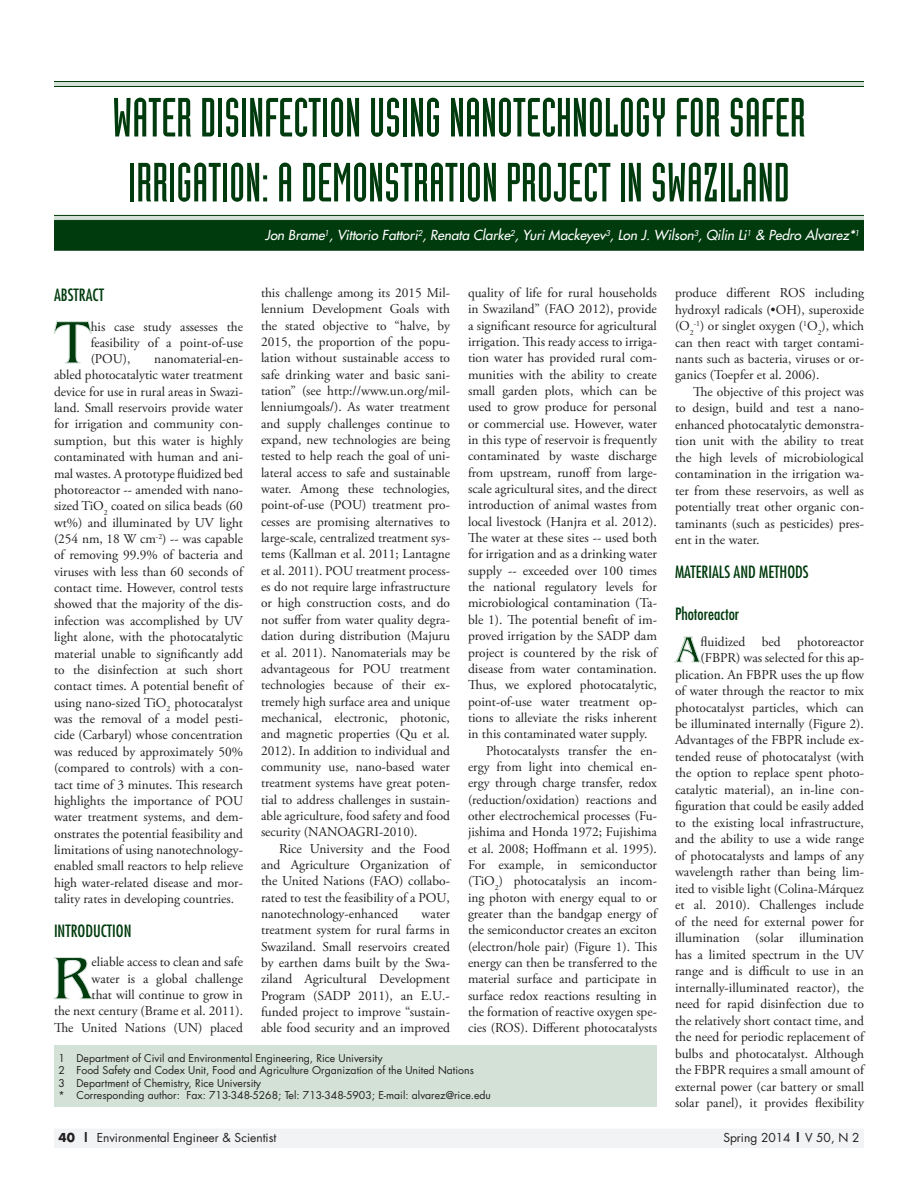
<style>
.page{position:relative;width:918px;height:1188px;background:#fff}
.page>*{position:absolute;margin:0;border:0;box-sizing:border-box;transform-origin:0 0}
.Dark_Green_-_Article{font:62.7px "Benguiat";color:#003b0d}
.Dark_Green_-_Article-2{font:54px/64.9px "Industria Solid";color:#003b0d}
.Dark_Green_-_Article-3{font:38.1px "Benguiat";color:#003b0d}
.Dark_Green_-_Article-4{font:condensed 16.5px "Futura";color:#003b0d}
.Dark_Green_-_Article-5{font:13.5px/16.4px "Adobe Garamond Pro";color:#231f20;text-align:justify}
.Global_-_Article_Tex{font:13.5px/16.4px "Adobe Garamond Pro";color:#231f20;text-align:justify}
.Dark_Green_-_Article-6{font:italic 13.5px "Futura";color:#fff}
.Page_Footer{font:12px "Futura";color:#231f20}
.Global_-_Article_Foo{font:10.5px "Futura";color:#231f20}
.s1{font-weight:700}
</style>
<div class="page">
<div style="left:54px;top:1129px;width:810px;height:19px;background:#f2f3f4"></div>
<div style="left:54px;top:81px;width:810px;height:6px;background:#d3e1d7"></div>
<hr style="left:54px;top:81px;width:810px;height:1px;background:#003b0d">
<hr style="left:54px;top:86px;width:810px;height:1px;background:#003b0d">
<svg style="left:54px;top:216px;width:810px;height:4px;background:#cfded3"></svg>
<hr style="left:54px;top:215px;width:810px;height:1px;background:#003b0d">
<hr style="left:54px;top:220px;width:810px;height:1px;background:#003b0d">
<div style="left:54px;top:221px;width:810px;height:30px;background:#003b0d"></div>
<svg style="left:53px;top:320px;width:39px;height:44px"></svg>
<svg style="left:53px;top:957px;width:41px;height:43px"></svg>
<svg style="left:674px;top:636px;width:27px;height:27px"></svg>
<div style="left:54px;top:1046px;width:603px;height:61px;background:#d3e1d7"></div>
<p class="Dark_Green_-_Article-2" style="left:112px;top:85px;width:695px">WATER DISINFECTION USING NANOTECHNOLOGY FOR SAFER<br>IRRIGATION: A DEMONSTRATION PROJECT IN SWAZILAND</p>
<p class="Dark_Green_-_Article-6" style="left:265px;top:227px;width:596px">Jon Brame<sup>1</sup>, Vittorio Fattori<sup>2</sup>, Renata Clarke<sup>2</sup>, Yuri Mackeyev<sup>3</sup>, Lon J. Wilson<sup>3</sup>, Qilin Li<sup>1</sup> &amp; Pedro Alvarez*<sup>1</sup></p>
<p class="Dark_Green_-_Article-4" style="left:54px;top:284px;width:52px">ABSTRACT</p>
<p class="Dark_Green_-_Article" style="left:55px;top:308px;width:38px">T</p>
<p class="Dark_Green_-_Article-5" style="left:91px;top:319px;width:154px">his case study assesses the feasibility of a point-of-use (POU),</p>
<p class="Dark_Green_-_Article-5" style="left:54px;top:351px;width:191px;text-indent:100px">nanomaterial-en&shy;abled photocatalytic water treatment device for use in rural areas in Swazi&shy;land. Small reservoirs provide water for irrigation and community con&shy;sumption, but this water is highly contaminated with human and ani&shy;mal wastes. A prototype fluidized bed photoreactor -- amended with nano&shy;sized TiO<sub>2</sub> coated on silica beads (60 wt%) and illuminated by UV light (254 nm, 18 W cm<sup>-2</sup>) -- was capable of removing 99.9% of bacteria and viruses with less than 60 seconds of contact time. However, control tests showed that the majority of the dis&shy;infection was accomplished by UV light alone, with the photocatalytic material unable to significantly add to the disinfection at such short contact times. A potential benefit of using nano-sized TiO<sub>2</sub> photocatalyst was the removal of a model pesti&shy;cide (Carbaryl) whose concentration was reduced by approximately 50% (compared to controls) with a con&shy;tact time of 3 minutes. This research highlights the importance of POU water treatment systems, and dem&shy;onstrates the potential feasibility and limitations of using nanotechnology&shy;enabled small reactors to help relieve high water-related disease and mor&shy;tality rates in developing countries.</p>
<p class="Dark_Green_-_Article-4" style="left:54px;top:920px;width:79px">INTRODUCTION</p>
<p class="Dark_Green_-_Article" style="left:52px;top:944px;width:41px">R</p>
<p class="Dark_Green_-_Article-5" style="left:54px;top:954px;width:191px;text-align:right">eliable access to clean and safe<br>water is a global challenge<br>that will continue to grow in<br>the next century (Brame et al. 2011).<br>The United Nations (UN) placed</p>
<p class="Dark_Green_-_Article-5" style="left:261px;top:285px;width:191px">this challenge among its 2015 Mil&shy;lennium Development Goals with the stated objective to “halve, by 2015, the proportion of the popu&shy;lation without sustainable access to safe drinking water and basic sani&shy;tation” (see http://www.un.org/mil&shy;lenniumgoals/). As water treatment and supply challenges continue to expand, new technologies are being tested to help reach the goal of uni&shy;lateral access to safe and sustainable water. Among these technologies, point-of-use (POU) treatment pro&shy;cesses are promising alternatives to large-scale, centralized treatment sys&shy;tems (Kallman et al. 2011; Lantagne et al. 2011). POU treatment process&shy;es do not require large infrastructure or high construction costs, and do not suffer from water quality degra&shy;dation during distribution (Majuru et al. 2011). Nanomaterials may be advantageous for POU treatment technologies because of their ex&shy;tremely high surface area and unique mechanical, electronic, photonic, and magnetic properties (Qu et al.<br>2012). In addition to individual and community use, nano-based water treatment systems have great poten&shy;tial to address challenges in sustain&shy;able agriculture, food safety and food security (NANOAGRI-2010).</p>
<p class="Global_-_Article_Tex" style="left:261px;top:841px;width:191px;text-indent:18px">Rice University and the Food and Agriculture Organization of the United Nations (FAO) collabo&shy;rated to test the feasibility of a POU, nanotechnology-enhanced</p>
<p class="Global_-_Article_Tex" style="left:261px;top:906px;width:191px;text-indent:161px">water treatment system for rural farms in Swaziland. Small reservoirs created by earthen dams built by the Swa&shy;ziland Agricultural Development Program (SADP 2011), an E.U.- funded project to improve “sustain&shy;able food security and an improved</p>
<p class="Global_-_Article_Tex" style="left:468px;top:285px;width:191px">quality of life for rural households in Swaziland” (FAO 2012), provide a significant resource for agricultural irrigation. This ready access to irriga&shy;tion water has provided rural com&shy;munities with the ability to create small garden plots, which can be used to grow produce for personal or commercial use. However, water in this type of reservoir is frequently contaminated by waste discharge from upstream, runoff from large&shy;scale agricultural sites, and the direct introduction of animal wastes from local livestock (Hanjra et al. 2012).<br>The water at these sites -- used both for irrigation and as a drinking water supply -- exceeded over 100 times the national regulatory levels for microbiological contamination (Ta&shy;ble 1). The potential benefit of im&shy;proved irrigation by the SADP dam project is countered by the risk of disease from water contamination.<br>Thus, we explored photocatalytic, point-of-use water treatment op&shy;tions to alleviate the risks inherent in this contaminated water supply.</p>
<p class="Global_-_Article_Tex" style="left:468px;top:743px;width:191px;text-indent:18px">Photocatalysts transfer the en&shy;ergy from light into chemical en&shy;ergy through charge transfer, redox (reduction/oxidation) reactions and other electrochemical processes (Fu&shy;jishima and Honda 1972; Fujishima et al. 2008; Hoffmann et al. 1995).<br>For example, in semiconductor (TiO<sub>2</sub>) photocatalysis an incom&shy;ing photon with energy equal to or greater than the bandgap energy of the semiconductor creates an exciton (electron/hole pair) (Figure 1). This energy can then be transferred to the material surface and participate in surface redox reactions resulting in the formation of reactive oxygen spe&shy;cies (ROS). Different photocatalysts</p>
<p class="Global_-_Article_Foo" style="left:58px;top:1051px;width:326px">1 Department of Civil and Environmental Engineering, Rice University</p>
<p class="Global_-_Article_Foo" style="left:58px;top:1063px;width:417px">2 Food Safety and Codex Unit, Food and Agriculture Organization of the United Nations</p>
<p class="Global_-_Article_Foo" style="left:58px;top:1076px;width:204px">3 Department of Chemistry, Rice University</p>
<p class="Global_-_Article_Foo" style="left:58px;top:1088px;width:434px">* Corresponding author: Fax: 713-348-5268; Tel: 713-348-5903; E-mail: alvarez@rice.edu</p>
<p class="Global_-_Article_Tex" style="left:675px;top:285px;width:191px">produce different ROS including hydroxyl radicals (•OH), superoxide (O<sub>2</sub><sup>-1</sup>) or singlet oxygen (<sup>1</sup>O<sub>2</sub>), which can then react with target contami&shy;nants such as bacteria, viruses or or&shy;ganics (Toepfer et al. 2006).</p>
<p class="Global_-_Article_Tex" style="left:675px;top:384px;width:191px;text-indent:18px">The objective of this project was to design, build and test a nano&shy;enhanced photocatalytic demonstra&shy;tion unit with the ability to treat the high levels of microbiological contamination in the irrigation wa&shy;ter from these reservoirs, as well as potentially treat other organic con&shy;taminants (such as pesticides) pres&shy;ent in the water.</p>
<p class="Dark_Green_-_Article-4" style="left:675px;top:561px;width:135px">MATERIALS AND METHODS</p>
<p class="Dark_Green_-_Article-4" style="left:675px;top:604px;width:66px">Photoreactor</p>
<p class="Dark_Green_-_Article-3" style="left:675px;top:629px;width:27px">A</p>
<p class="Dark_Green_-_Article-5" style="left:675px;top:634px;width:191px;text-align:right">fluidized bed photoreactor (FBPR) was selected for this ap&shy;plication. An FBPR uses the up flow of water through the reactor to mix photocatalyst particles, which can be illuminated internally (Figure 2).<br>Advantages of the FBPR include ex&shy;tended reuse of photocatalyst (with the option to replace spent photo&shy;catalytic material), an in-line con&shy;figuration that could be easily added to the existing local infrastructure, and the ability to use a wide range of photocatalysts and lamps of any wavelength rather than being lim&shy;ited to visible light (Colina-Márquez et al. 2010). Challenges include of the need for external power for illumination (solar illumination has a limited spectrum in the UV range and is difficult to use in an internally-illuminated reactor), the need for rapid disinfection due to the relatively short contact time, and the need for periodic replacement of bulbs and photocatalyst. Although the FBPR requires a small amount of external power (car battery or small solar panel), it provides flexibility</p>
<p class="Page_Footer" style="left:58px;top:1129px;width:219px"><span class="s1">40 |</span> Environmental Engineer &amp; Scientist</p>
<p class="Page_Footer" style="left:723px;top:1129px;width:138px">Spring 2014 <span class="s1">|</span> V 50, N 2</p>
</div>
